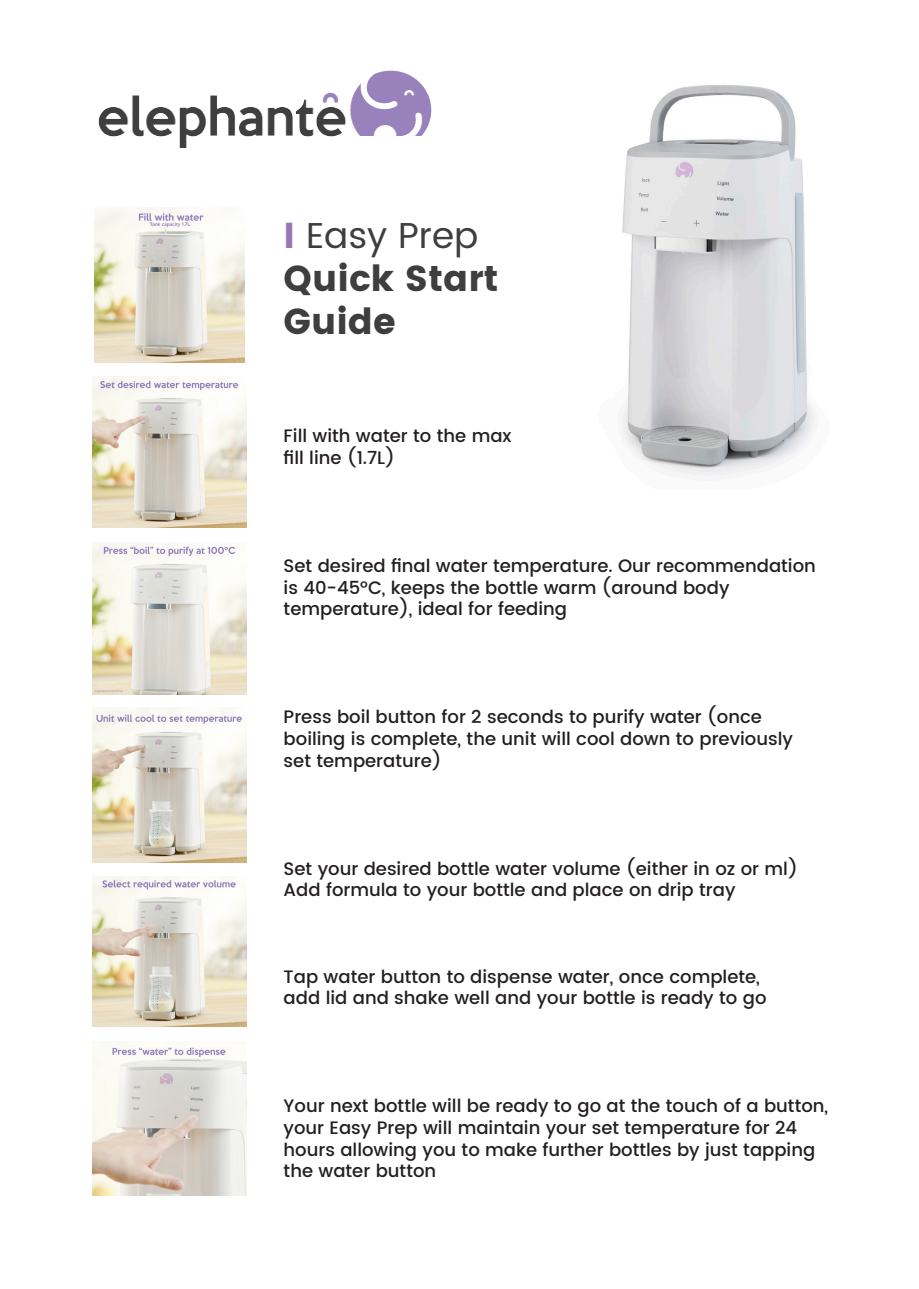
<style>
.page{position:relative;width:919px;height:1289px;background:#fff}
.page>*{position:absolute;margin:0;border:0;box-sizing:border-box;transform-origin:0 0}
.t1{font:36px "Poppins";color:#3e3e3f}
.t2{font:36px "Poppins";color:#3e3e3f}
.t3{font:500 18px/21.6px "Poppins";color:#231f20}
.s1{color:#9876b4}
</style>
<div class="page">
<img style="left:98px;top:70px;width:333px;height:78px">
<img style="left:95px;top:208px;width:149px;height:154px">
<img style="left:92px;top:542px;width:155px;height:152px">
<img style="left:92px;top:876px;width:155px;height:150px">
<img style="left:92px;top:376px;width:155px;height:151px">
<img style="left:92px;top:707px;width:155px;height:155px">
<img style="left:92px;top:1041px;width:155px;height:154px">
<img style="left:622px;top:85px;width:193px;height:391px">
<p class="t2" style="left:283px;top:209px;width:196px"><span class="s1">I</span> Easy Prep</p>
<p class="t1" style="left:283px;top:257px;width:216px">Quick Start</p>
<p class="t1" style="left:283px;top:301px;width:114px">Guide</p>
<p class="t3" style="left:283px;top:426px;width:229px">Fill with water to the max</p>
<p class="t3" style="left:283px;top:447px;width:113px">fill line (1.7L)</p>
<p class="t3" style="left:283px;top:555px;width:533px">Set desired final water temperature. Our recommendation is 40-45°C, keeps the bottle warm (around body</p>
<p class="t3" style="left:283px;top:598px;width:285px">temperature), ideal for feeding</p>
<p class="t3" style="left:283px;top:706px;width:480px">Press boil button for 2 seconds to purify water (once</p>
<p class="t3" style="left:283px;top:728px;width:510px">boiling is complete, the unit will cool down to previously</p>
<p class="t3" style="left:283px;top:750px;width:159px">set temperature)</p>
<p class="t3" style="left:283px;top:858px;width:515px">Set your desired bottle water volume (either in oz or ml)</p>
<p class="t3" style="left:283px;top:879px;width:453px">Add formula to your bottle and place on drip tray</p>
<p class="t3" style="left:283px;top:966px;width:477px">Tap water button to dispense water, once complete,</p>
<p class="t3" style="left:283px;top:987px;width:484px">add lid and shake well and your bottle is ready to go</p>
<p class="t3" style="left:283px;top:1095px;width:546px">Your next bottle will be ready to go at the touch of a button, your Easy Prep will maintain your set temperature for 24 hours allowing you to make further bottles by just tapping the water button</p>
</div>
